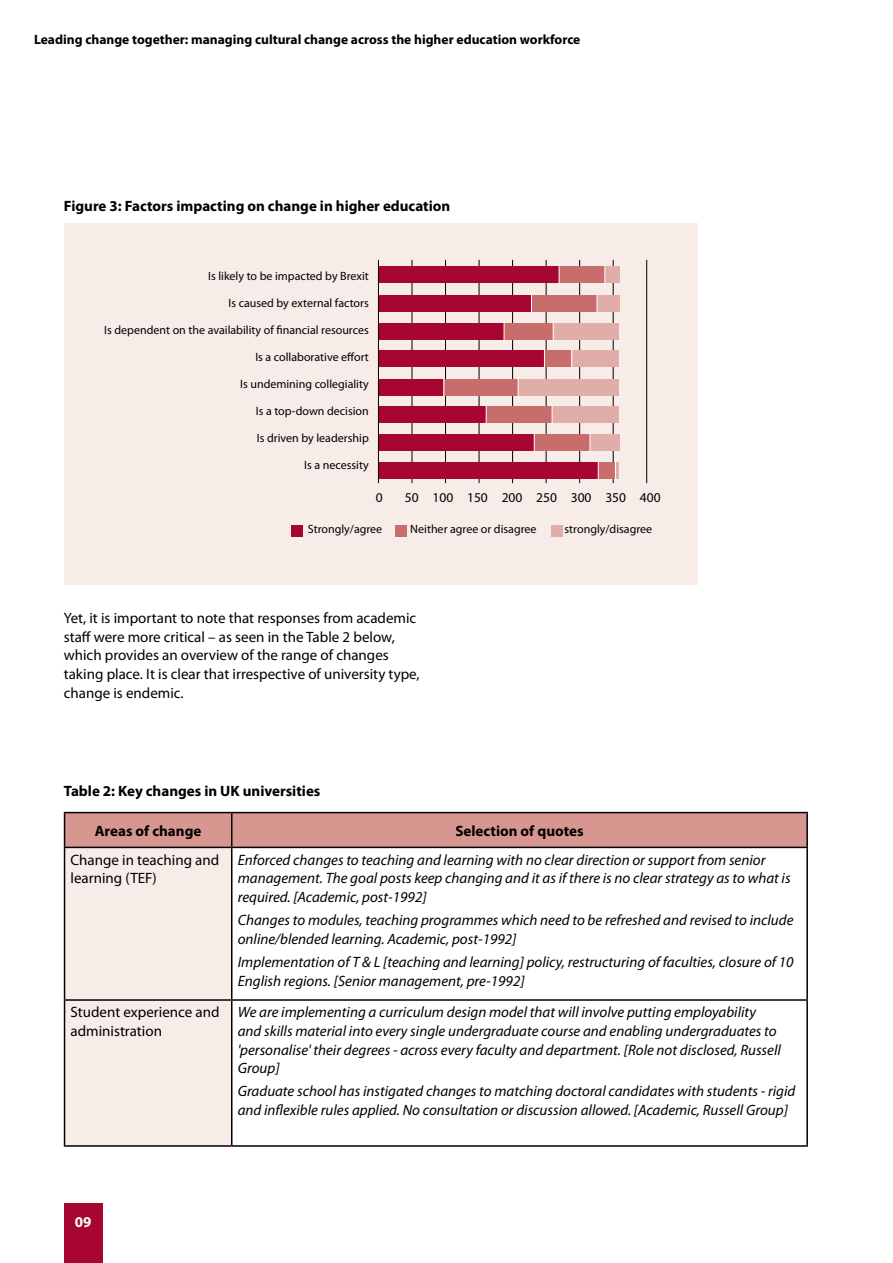
<style>
.page{position:relative;width:893px;height:1263px;background:#fff}
.page>*{position:absolute;margin:0;border:0;box-sizing:border-box;transform-origin:0 0}
.t1{font:italic 15px/18.8px "Myriad Pro";color:#000}
.t2{font:15px/18.8px "Myriad Pro";color:#000}
.t3{font:700 15px "Myriad Pro";color:#000}
.t4{font:700 15px "Myriad Pro";color:#fff}
.t5{font:700 13.5px "Myriad Pro";color:#000}
.t6{font:13.5px "Myriad Pro";letter-spacing:-.005em;color:#000}
.t7{font:12px "Myriad Pro";color:#000}
</style>
<div class="page">
<div style="left:64px;top:1203px;width:39px;height:60px;background:#a70532"></div>
<div style="left:64px;top:223px;width:633px;height:362px;background:#f8ece9"></div>
<div style="left:65px;top:813px;width:741px;height:34px;background:#d89691"></div>
<div style="left:65px;top:848px;width:166px;height:297px;background:#f8ece9"></div>
<svg style="left:232px;top:848px;width:574px;height:297px"></svg>
<hr style="left:64px;top:848px;width:1px;height:151px;background:#000">
<hr style="left:231px;top:848px;width:1px;height:151px;background:#000">
<hr style="left:806px;top:848px;width:2px;height:151px;background:#000">
<hr style="left:64px;top:1001px;width:1px;height:144px;background:#000">
<hr style="left:231px;top:1001px;width:1px;height:144px;background:#000">
<hr style="left:806px;top:1001px;width:2px;height:144px;background:#000">
<hr style="left:64px;top:813px;width:1px;height:34px;background:#000">
<hr style="left:64px;top:812px;width:168px;height:1px;background:#000">
<hr style="left:232px;top:812px;width:576px;height:1px;background:#000">
<hr style="left:231px;top:813px;width:1px;height:34px;background:#000">
<hr style="left:806px;top:813px;width:2px;height:34px;background:#000">
<hr style="left:64px;top:847px;width:168px;height:1px;background:#000">
<hr style="left:64px;top:999px;width:168px;height:2px;background:#000">
<hr style="left:64px;top:1145px;width:168px;height:2px;background:#000">
<hr style="left:232px;top:847px;width:576px;height:1px;background:#000">
<hr style="left:232px;top:999px;width:576px;height:2px;background:#000">
<hr style="left:232px;top:1145px;width:576px;height:2px;background:#000">
<hr style="left:445px;top:260px;width:1px;height:223px;background:#000">
<hr style="left:512px;top:260px;width:1px;height:223px;background:#000">
<hr style="left:579px;top:260px;width:1px;height:223px;background:#000">
<hr style="left:646px;top:260px;width:1px;height:223px;background:#000">
<hr style="left:412px;top:260px;width:1px;height:223px;background:#000">
<hr style="left:479px;top:260px;width:1px;height:223px;background:#000">
<hr style="left:546px;top:260px;width:1px;height:223px;background:#000">
<hr style="left:613px;top:260px;width:1px;height:223px;background:#000">
<div style="left:378px;top:267px;width:182px;height:16px;background:#a70532"></div>
<div style="left:378px;top:295px;width:153px;height:17px;background:#a70532"></div>
<div style="left:378px;top:323px;width:126px;height:17px;background:#a70532"></div>
<div style="left:378px;top:350px;width:166px;height:17px;background:#a70532"></div>
<div style="left:378px;top:379px;width:66px;height:16px;background:#a70532"></div>
<div style="left:378px;top:406px;width:108px;height:17px;background:#a70532"></div>
<div style="left:378px;top:434px;width:156px;height:17px;background:#a70532"></div>
<div style="left:378px;top:462px;width:220px;height:17px;background:#a70532"></div>
<div style="left:560px;top:267px;width:45px;height:16px;background:#c86d6b"></div>
<div style="left:531px;top:295px;width:66px;height:17px;background:#c86d6b"></div>
<div style="left:504px;top:323px;width:49px;height:17px;background:#c86d6b"></div>
<div style="left:544px;top:350px;width:27px;height:17px;background:#c86d6b"></div>
<div style="left:444px;top:379px;width:74px;height:16px;background:#c86d6b"></div>
<div style="left:486px;top:406px;width:66px;height:17px;background:#c86d6b"></div>
<div style="left:534px;top:434px;width:56px;height:17px;background:#c86d6b"></div>
<div style="left:598px;top:462px;width:17px;height:17px;background:#c86d6b"></div>
<div style="left:605px;top:267px;width:14px;height:16px;background:#e1ada8"></div>
<div style="left:597px;top:295px;width:22px;height:17px;background:#e1ada8"></div>
<div style="left:553px;top:323px;width:66px;height:17px;background:#e1ada8"></div>
<div style="left:571px;top:350px;width:48px;height:17px;background:#e1ada8"></div>
<div style="left:518px;top:379px;width:101px;height:16px;background:#e1ada8"></div>
<div style="left:552px;top:406px;width:67px;height:17px;background:#e1ada8"></div>
<div style="left:590px;top:434px;width:29px;height:17px;background:#e1ada8"></div>
<hr style="left:615px;top:462px;width:4px;height:17px;background:#e1ada8">
<svg style="left:559px;top:266px;width:1px;height:17px"></svg>
<svg style="left:604px;top:265px;width:1px;height:20px"></svg>
<svg style="left:597px;top:294px;width:1px;height:19px"></svg>
<svg style="left:531px;top:294px;width:1px;height:20px"></svg>
<svg style="left:504px;top:322px;width:1px;height:19px"></svg>
<svg style="left:553px;top:322px;width:1px;height:20px"></svg>
<svg style="left:544px;top:348px;width:1px;height:20px"></svg>
<svg style="left:571px;top:348px;width:1px;height:20px"></svg>
<svg style="left:518px;top:377px;width:1px;height:19px"></svg>
<svg style="left:443px;top:378px;width:1px;height:19px"></svg>
<svg style="left:486px;top:405px;width:1px;height:20px"></svg>
<svg style="left:552px;top:405px;width:1px;height:19px"></svg>
<svg style="left:534px;top:433px;width:1px;height:19px"></svg>
<svg style="left:590px;top:434px;width:1px;height:17px"></svg>
<svg style="left:598px;top:460px;width:1px;height:20px"></svg>
<svg style="left:615px;top:460px;width:1px;height:20px"></svg>
<hr style="left:378px;top:260px;width:1px;height:223px;background:#000">
<div style="left:292px;top:525px;width:11px;height:11px;background:#a70532"></div>
<div style="left:396px;top:525px;width:11px;height:11px;background:#c86d6b"></div>
<div style="left:551px;top:525px;width:11px;height:11px;background:#e1ada8"></div>
<p class="t5" style="left:34px;top:31px;width:548px">Leading change together: managing cultural change across the higher education workforce</p>
<p class="t3" style="left:64px;top:196px;width:388px">Figure 3: Factors impacting on change in higher education</p>
<p class="t7" style="left:208px;top:268px;width:162px">Is likely to be impacted by Brexit</p>
<p class="t7" style="left:228px;top:295px;width:142px">Is caused by external factors</p>
<p class="t7" style="left:104px;top:322px;width:266px">Is dependent on the availability of financial resources</p>
<p class="t7" style="left:255px;top:349px;width:115px">Is a collaborative effort</p>
<p class="t7" style="left:240px;top:376px;width:130px">Is undemining collegiality</p>
<p class="t7" style="left:256px;top:403px;width:114px">Is a top-down decision</p>
<p class="t7" style="left:257px;top:430px;width:113px">Is driven by leadership</p>
<p class="t7" style="left:304px;top:457px;width:66px">Is a necessity</p>
<p class="t6" style="left:376px;top:489px;width:8px">0</p>
<p class="t6" style="left:405px;top:489px;width:257px">50 100 150 200 250 300 350 400</p>
<p class="t7" style="left:308px;top:522px;width:76px">Strongly/agree</p>
<p class="t7" style="left:410px;top:522px;width:128px">Neither agree or disagree</p>
<p class="t7" style="left:565px;top:522px;width:89px">strongly/disagree</p>
<p class="t2" style="left:64px;top:608px;width:357px">Yet, it is important to note that responses from academic staff were more critical – as seen in the Table 2 below, which provides an overview of the range of changes taking place. It is clear that irrespective of university type, change is endemic.</p>
<p class="t3" style="left:64px;top:781px;width:258px">Table 2: Key changes in UK universities</p>
<p class="t3" style="left:95px;top:821px;width:108px">Areas of change</p>
<p class="t3" style="left:455px;top:821px;width:130px">Selection of quotes</p>
<p class="t2" style="left:71px;top:850px;width:150px">Change in teaching and learning (TEF)</p>
<p class="t1" style="left:238px;top:850px;width:554px">Enforced changes to teaching and learning with no clear direction or support from senior management. The goal posts keep changing and it as if there is no clear strategy as to what is required. [Academic, post-1992]</p>
<p class="t1" style="left:238px;top:910px;width:557px">Changes to modules, teaching programmes which need to be refreshed and revised to include online/blended learning. Academic, post-1992]</p>
<p class="t1" style="left:238px;top:952px;width:557px">Implementation of T &amp; L [teaching and learning] policy, restructuring of faculties, closure of 10<br>English regions. [Senior management, pre-1992]</p>
<p class="t2" style="left:71px;top:1002px;width:151px">Student experience and administration</p>
<p class="t1" style="left:238px;top:1002px;width:545px">We are implementing a curriculum design model that will involve putting employability and skills material into every single undergraduate course and enabling undergraduates to 'personalise' their degrees - across every faculty and department. [Role not disclosed, Russell Group]</p>
<p class="t1" style="left:238px;top:1082px;width:559px">Graduate school has instigated changes to matching doctoral candidates with students - rigid and inflexible rules applied. No consultation or discussion allowed. [Academic, Russell Group]</p>
<p class="t4" style="left:75px;top:1212px;width:18px">09</p>
</div>
